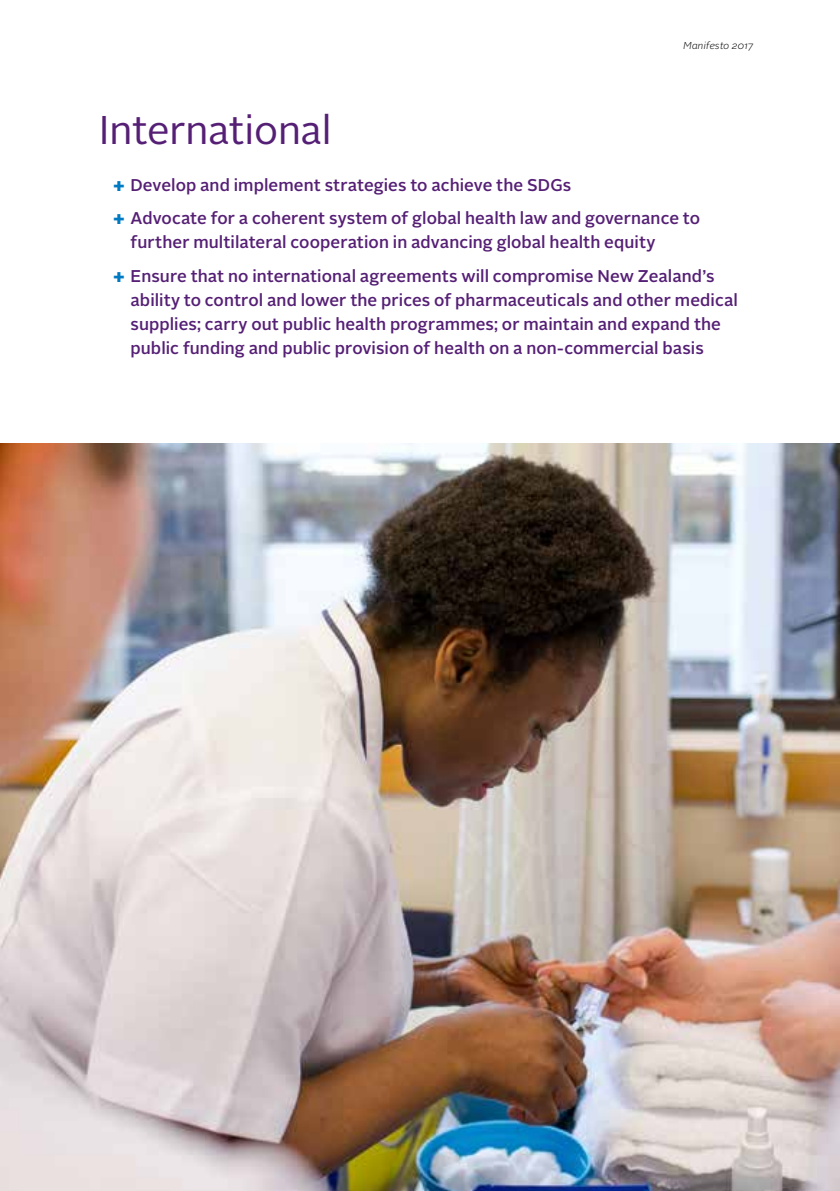
<style>
.page{position:relative;width:840px;height:1191px;background:#fff}
.page>*{position:absolute;margin:0;border:0;box-sizing:border-box;transform-origin:0 0}
.t1{font:40px "Alright Sans";letter-spacing:-.005em;color:#551f75}
.t2{font:500 17px/34px "Alright Sans";letter-spacing:.005em;color:#551f75}
.t3{font:italic 300 10px "Alright Sans";letter-spacing:.01em;color:#000}
.s1{font-weight:900;font-size:18px;color:#007ac2}
</style>
<div class="page">
<img style="left:0;top:443px;width:839px;height:748px">
<p class="t3" style="left:683px;top:38px;width:72px">Manifesto 2017</p>
<h1 class="t1" style="left:99px;top:103px;width:233px">International</h1>
<p class="t2" style="left:113px;top:168px;width:587px"><span class="s1">+</span> Develop and implement strategies to achieve the SDGs<br><span class="s1">+</span> Advocate for a coherent system of global health law and governance to</p>
<p class="t2" style="left:113px;top:226px;width:602px;text-indent:17px">further multilateral cooperation in advancing global health equity<br><span class="s1">+</span> Ensure that no international agreements will compromise New Zealand’s</p>
<p class="t2" style="left:130px;top:289px;width:608px;line-height:24px">ability to control and lower the prices of pharmaceuticals and other medical supplies; carry out public health programmes; or maintain and expand the public funding and public provision of health on a non-commercial basis</p>
</div>
